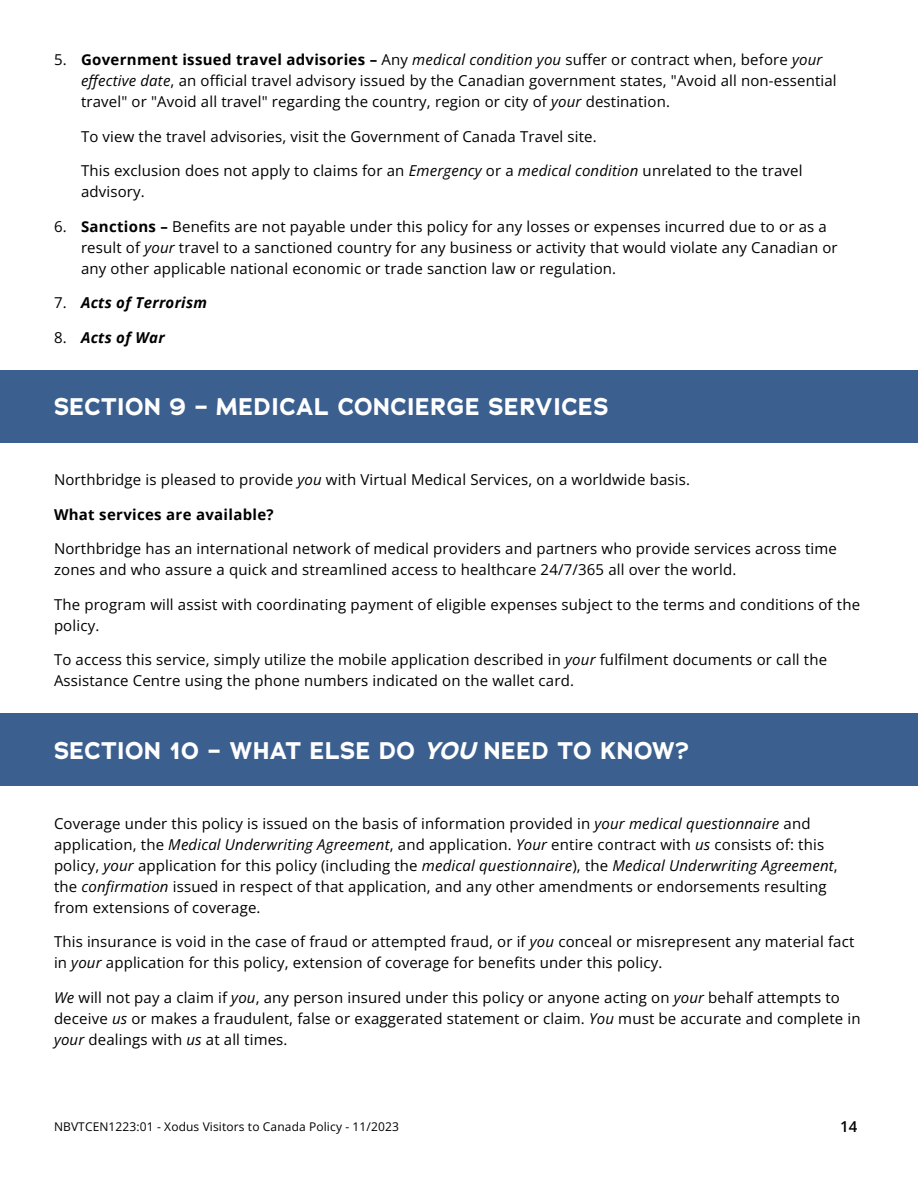
<style>
.page{position:relative;width:918px;height:1188px;background:#fff}
.page>*{position:absolute;margin:0;border:0;box-sizing:border-box;transform-origin:0 0}
.t1{font:700 24px "Adrianna";letter-spacing:.02em;color:#fff}
.t2{font:15px/21px "Open Sans";letter-spacing:.01em;color:#000}
.t3{font:italic 700 15px "Open Sans";letter-spacing:.02em;color:#000}
.t4{font:700 15px "Open Sans";letter-spacing:.02em;color:#000}
.t5{font:12px "Open Sans";letter-spacing:.01em;color:#000}
.s1{font-weight:700}
.s2{font-style:italic}
.s3{font-weight:400;font-style:normal}
</style>
<div class="page">
<div style="left:0;top:713px;width:918px;height:73px;background:#3b608f"></div>
<div style="left:0;top:370px;width:918px;height:72px;background:#3b608f"></div>
<p class="t2" style="left:81px;top:49px;width:757px;text-indent:-27px">5. <span class="s1">Government issued travel advisories –</span> Any <span class="s2">medical condition you</span> suffer or contract when, before <span class="s2">your effective date</span>, an official travel advisory issued by the Canadian government states, "Avoid all non-essential travel" or "Avoid all travel" regarding the country, region or city of <span class="s2">your</span> destination.</p>
<p class="t2" style="left:81px;top:126px;width:517px">To view the travel advisories, visit the Government of Canada Travel site.</p>
<p class="t2" style="left:81px;top:160px;width:723px">This exclusion does not apply to claims for an <span class="s2">Emergency</span> or a <span class="s2">medical condition</span> unrelated to the travel advisory.</p>
<p class="t2" style="left:81px;top:216px;width:758px;text-indent:-27px">6. <span class="s1">Sanctions –</span> Benefits are not payable under this policy for any losses or expenses incurred due to or as a result of <span class="s2">your</span> travel to a sanctioned country for any business or activity that would violate any Canadian or any other applicable national economic or trade sanction law or regulation.</p>
<p class="t3" style="left:54px;top:292px;width:155px"><span class="s3">7.</span> Acts of Terrorism</p>
<p class="t3" style="left:54px;top:327px;width:112px"><span class="s3">8.</span> Acts of War</p>
<h1 class="t1" style="left:54px;top:391px;width:556px">SECTION 9 – MEDICAL CONCIERGE SERVICES</h1>
<p class="t2" style="left:54px;top:469px;width:638px">Northbridge is pleased to provide <span class="s2">you</span> with Virtual Medical Services, on a worldwide basis.</p>
<p class="t4" style="left:54px;top:504px;width:221px">What services are available?</p>
<p class="t2" style="left:54px;top:538px;width:785px">Northbridge has an international network of medical providers and partners who provide services across time zones and who assure a quick and streamlined access to healthcare 24/7/365 all over the world.</p>
<p class="t2" style="left:54px;top:594px;width:808px">The program will assist with coordinating payment of eligible expenses subject to the terms and conditions of the policy.</p>
<p class="t2" style="left:54px;top:649px;width:775px">To access this service, simply utilize the mobile application described in <span class="s2">your</span> fulfilment documents or call the<br>Assistance Centre using the phone numbers indicated on the wallet card.</p>
<h1 class="t1" style="left:54px;top:735px;width:636px">SECTION 10 – WHAT ELSE DO <span class="s2">YOU</span> NEED TO KNOW?</h1>
<p class="t2" style="left:54px;top:813px;width:785px">Coverage under this policy is issued on the basis of information provided in <span class="s2">your medical questionnaire</span> and application, the <span class="s2">Medical Underwriting Agreement</span>, and application. <span class="s2">Your</span> entire contract with <span class="s2">us</span> consists of: this policy, <span class="s2">your</span> application for this policy (including the <span class="s2">medical questionnaire</span>), the <span class="s2">Medical Underwriting Agreement</span>, the <span class="s2">confirmation</span> issued in respect of that application, and any other amendments or endorsements resulting from extensions of coverage.</p>
<p class="t2" style="left:54px;top:931px;width:802px">This insurance is void in the case of fraud or attempted fraud, or if <span class="s2">you</span> conceal or misrepresent any material fact in <span class="s2">your</span> application for this policy, extension of coverage for benefits under this policy.</p>
<p class="t2" style="left:54px;top:987px;width:808px"><span class="s2">We</span> will not pay a claim if <span class="s2">you</span>, any person insured under this policy or anyone acting on <span class="s2">your</span> behalf attempts to deceive <span class="s2">us</span> or makes a fraudulent, false or exaggerated statement or claim. <span class="s2">You</span> must be accurate and complete in <span class="s2">your</span> dealings with <span class="s2">us</span> at all times.</p>
<p class="t5" style="left:54px;top:1118px;width:346px">NBVTCEN1223:01 - Xodus Visitors to Canada Policy - 11/2023</p>
<p class="t2" style="left:840px;top:1116px;width:19px">14</p>
</div>
